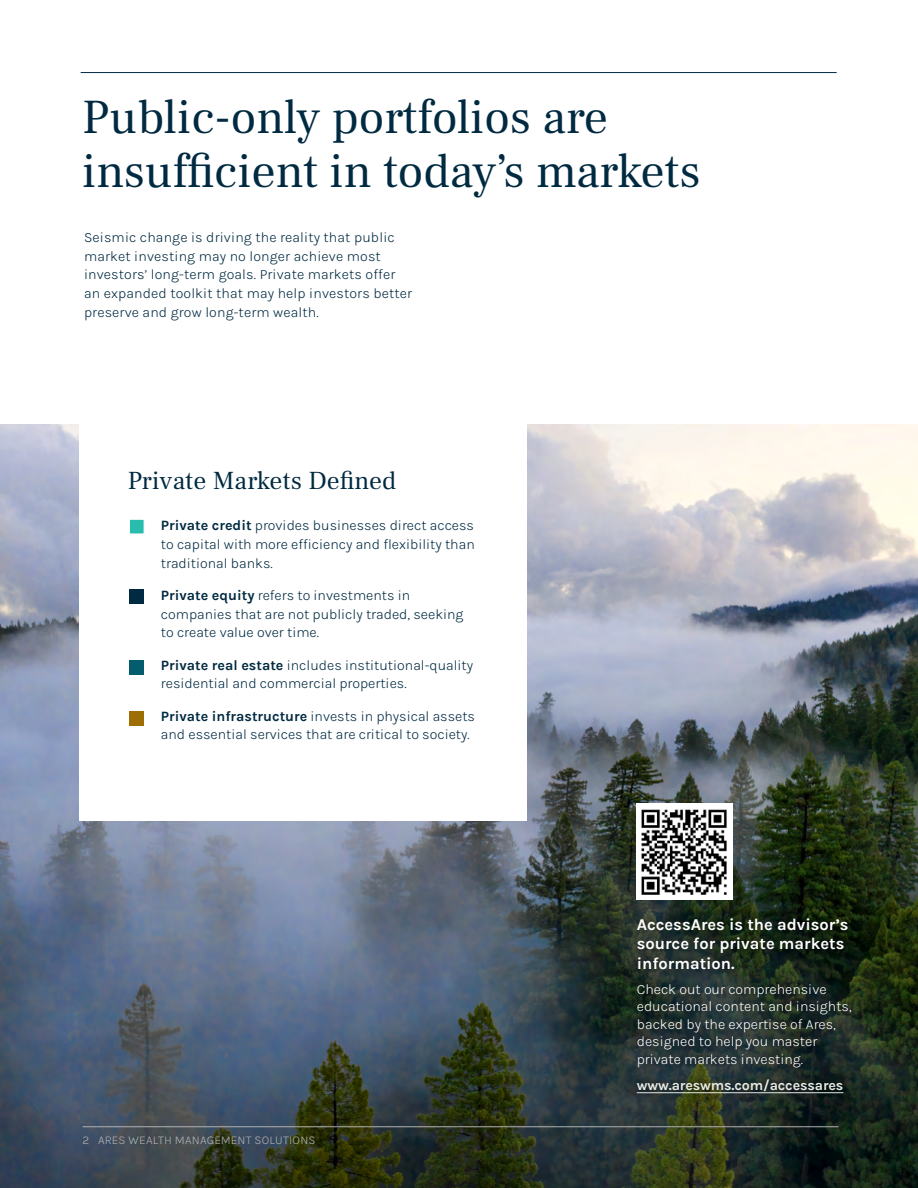
<style>
.page{position:relative;width:918px;height:1188px;background:#fff}
.page>*{position:absolute;margin:0;border:0;box-sizing:border-box;transform-origin:0 0}
.t1{font:48px/54px "Frank Ruhl Libre";color:#002a41}
.t2{font:25.5px "Frank Ruhl Libre";letter-spacing:.01em;color:#002a41}
.t3{font:700 16.5px/19.5px "Karla";color:#fff}
.t4{font:300 14.25px/18.8px "Karla";color:#002a41}
.t5{font:300 14.25px/17.5px "Karla";color:#fff}
.t6{font:700 14.25px "Karla";letter-spacing:-.01em;color:#e8eae4}
.t7{font:300 12px "Karla";letter-spacing:.015em;color:#b2b2b2}
.s1{font-weight:700}
</style>
<div class="page">
<img style="left:0;top:425px;width:918px;height:763px">
<div style="left:80px;top:404px;width:447px;height:417px;background:#fff"></div>
<div style="left:636px;top:804px;width:96px;height:96px;background:#fff"></div>
<img style="left:641px;top:809px;width:86px;height:86px">
<div style="left:628px;top:1070px;width:224px;height:33px;background:#000;opacity:.75"></div>
<hr style="left:637px;top:1092px;width:206px;height:1px;background:#e8eae4">
<div style="left:628px;top:909px;width:233px;height:168px;background:#000;opacity:.75"></div>
<div style="left:129px;top:519px;width:15px;height:15px;background:#29bdb0;border:1px solid #fff"></div>
<div style="left:129px;top:589px;width:15px;height:15px;background:#002a41"></div>
<div style="left:129px;top:660px;width:15px;height:14px;background:#035d6d"></div>
<div style="left:129px;top:711px;width:15px;height:14px;background:#9c6e03"></div>
<hr style="left:81px;top:72px;width:756px;height:1px;background:#002a41">
<hr style="left:82px;top:1127px;width:756px;height:1px;background:#b2b2b2">
<h1 class="t1" style="left:82px;top:90px;width:620px">Public-only portfolios are insufficient in today’s markets</h1>
<p class="t4" style="left:84px;top:227px;width:330px">Seismic change is driving the reality that public market investing may no longer achieve most investors’ long-term goals. Private markets offer an expanded toolkit that may help investors better preserve and grow long-term wealth.</p>
<h2 class="t2" style="left:128px;top:465px;width:270px">Private Markets Defined</h2>
<p class="t4" style="left:161px;top:515px;width:315px;text-align:justify"><span class="s1">Private credit</span> provides businesses direct access to capital with more efficiency and flexibility than traditional banks.</p>
<p class="t4" style="left:161px;top:585px;width:304px"><span class="s1">Private equity</span> refers to investments in companies that are not publicly traded, seeking to create value over time.</p>
<p class="t4" style="left:161px;top:655px;width:314px"><span class="s1">Private real estate</span> includes institutional-quality residential and commercial properties.</p>
<p class="t4" style="left:161px;top:706px;width:316px"><span class="s1">Private infrastructure</span> invests in physical assets and essential services that are critical to society.</p>
<p class="t7" style="left:82px;top:1132px;width:234px">2 ARES WEALTH MANAGEMENT SOLUTIONS</p>
<p class="t3" style="left:637px;top:914px;width:213px">AccessAres is the advisor’s source for private markets information.</p>
<p class="t5" style="left:637px;top:980px;width:216px">Check out our comprehensive educational content and insights, backed by the expertise of Ares, designed to help you master private markets investing.</p>
<p class="t6" style="left:637px;top:1076px;width:208px">www.areswms.com/accessares</p>
</div>
